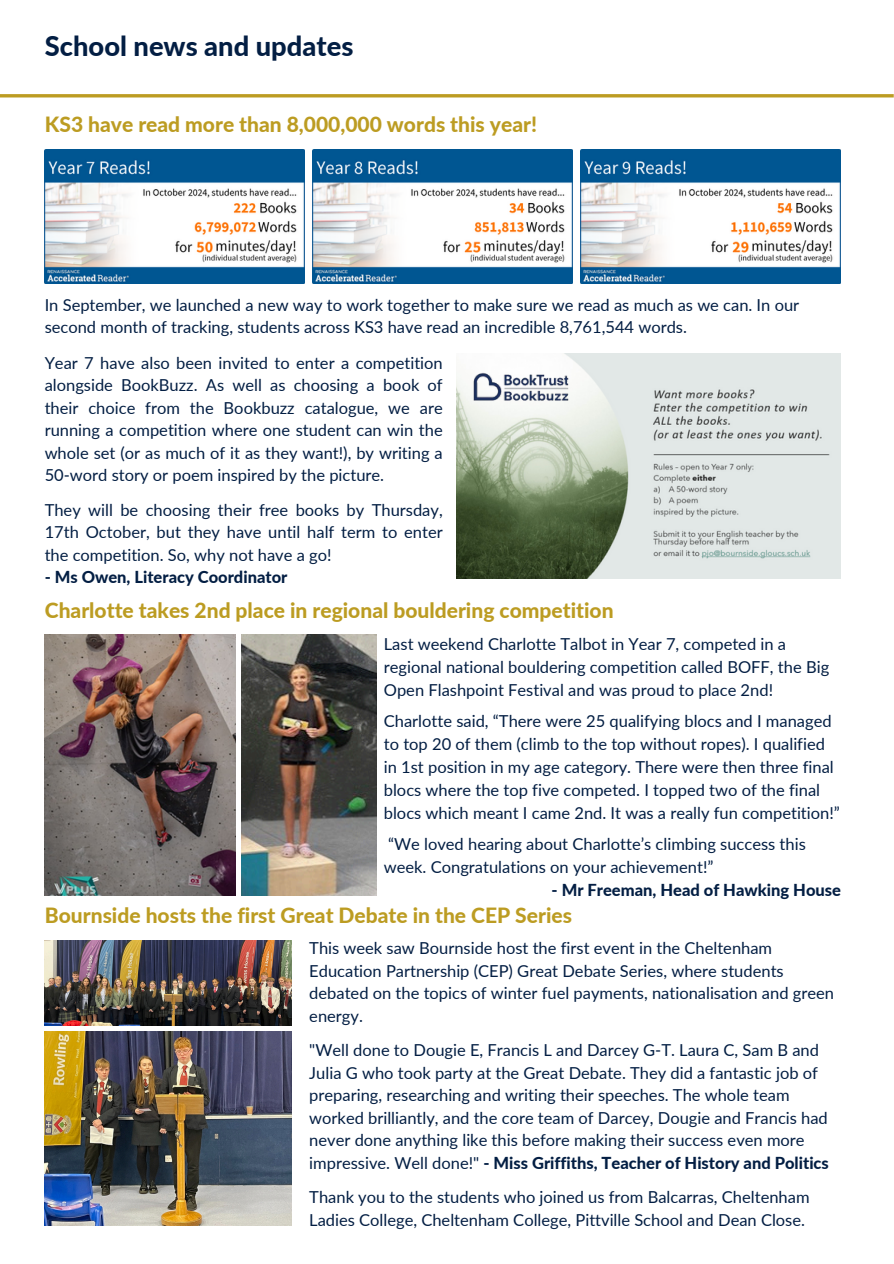
<style>
.page{position:relative;width:894px;height:1264px;background:#fff}
.page>*{position:absolute;margin:0;border:0;box-sizing:border-box;transform-origin:0 0}
.t1{font:800 27.3px "Lato";color:#031e43}
.t2{font:800 21px "Lato";color:#bc9c22}
.t3{font:16.5px/22.5px "Lato";color:#031e43}
.t4{font:800 16.5px "Lato";color:#031e43}
.s1{font-weight:800}
</style>
<div class="page">
<hr style="left:0;top:94px;width:893px;height:3px;background:#bc9c22">
<img style="left:45px;top:634px;width:190px;height:261px">
<img style="left:241px;top:634px;width:135px;height:261px">
<img style="left:45px;top:940px;width:246px;height:85px">
<img style="left:45px;top:1031px;width:246px;height:194px">
<img style="left:45px;top:150px;width:260px;height:134px">
<img style="left:312px;top:150px;width:260px;height:134px">
<img style="left:580px;top:150px;width:260px;height:134px">
<img style="left:456px;top:353px;width:384px;height:225px">
<img style="left:460px;top:353px;width:121px;height:68px">
<p class="t1" style="left:45px;top:29px;width:310px">School news and updates</p>
<p class="t2" style="left:45px;top:111px;width:493px">KS3 have read more than 8,000,000 words this year!</p>
<h2 class="t3" style="left:45px;top:293px;width:755px">In September, we launched a new way to work together to make sure we read as much as we can. In our second month of tracking, students across KS3 have read an incredible 8,761,544 words.</h2>
<p class="t3" style="left:45px;top:351px;width:399px;text-align:justify">Year 7 have also been invited to enter a competition alongside BookBuzz. As well as choosing a book of their choice from the Bookbuzz catalogue, we are running a competition where one student can win the whole set (or as much of it as they want!), by writing a 50-word story or poem inspired by the picture.</p>
<p class="t3" style="left:45px;top:498px;width:399px;text-align:justify">They will be choosing their free books by Thursday, 17th October, but they have until half term to enter the competition. So, why not have a go!</p>
<p class="t4" style="left:45px;top:567px;width:244px">- Ms Owen, Literacy Coordinator</p>
<p class="t2" style="left:45px;top:597px;width:570px">Charlotte takes 2nd place in regional bouldering competition</p>
<p class="t3" style="left:384px;top:632px;width:447px;line-height:23px">Last weekend Charlotte Talbot in Year 7, competed in a regional national bouldering competition called BOFF, the Big<br>Open Flashpoint Festival and was proud to place 2nd!</p>
<p class="t3" style="left:384px;top:709px;width:457px;line-height:23px">Charlotte said, “There were 25 qualifying blocs and I managed to top 20 of them (climb to the top without ropes). I qualified in 1st position in my age category. There were then three final blocs where the top five competed. I topped two of the final blocs which meant I came 2nd. It was a really fun competition!”</p>
<p class="t3" style="left:384px;top:832px;width:423px;line-height:23px">“We loved hearing about Charlotte’s climbing success this week. Congratulations on your achievement!”</p>
<p class="t4" style="left:551px;top:880px;width:291px">- Mr Freeman, Head of Hawking House</p>
<p class="t2" style="left:45px;top:901px;width:528px">Bournside hosts the first Great Debate in the CEP Series</p>
<p class="t3" style="left:309px;top:936px;width:526px">This week saw Bournside host the first event in the Cheltenham Education Partnership (CEP) Great Debate Series, where students debated on the topics of winter fuel payments, nationalisation and green energy.</p>
<h2 class="t3" style="left:309px;top:1038px;width:521px">"Well done to Dougie E, Francis L and Darcey G-T. Laura C, Sam B and Julia G who took party at the Great Debate. They did a fantastic job of preparing, researching and writing their speeches. The whole team worked brilliantly, and the core team of Darcey, Dougie and Francis had never done anything like this before making their success even more impressive. Well done!" <span class="s1">- Miss Griffiths, Teacher of History and Politics</span></h2>
<p class="t3" style="left:309px;top:1185px;width:501px">Thank you to the students who joined us from Balcarras, Cheltenham<br>Ladies College, Cheltenham College, Pittville School and Dean Close.</p>
</div>
